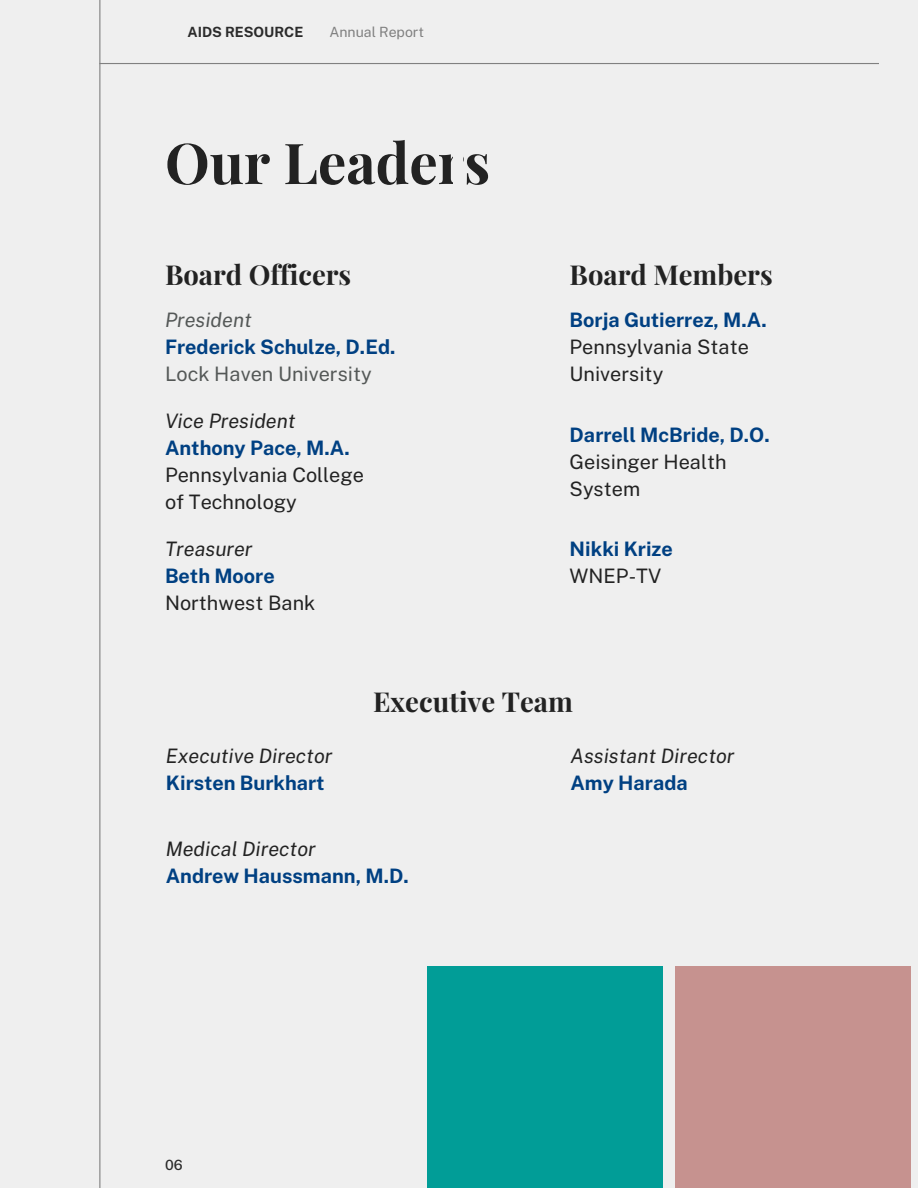
<style>
.page{position:relative;width:918px;height:1188px;background:#efefef}
.page>*{position:absolute;margin:0;border:0;box-sizing:border-box;transform-origin:0 0}
.t1{font:700 56.4px "Playfair Display";color:#222}
.t2{font:700 27.45px "Playfair Display";color:#222}
.t3{font:700 19.95px "Public Sans";color:#004082}
.t4{font:19.95px/27px "Public Sans";color:#222}
.t5{font:italic 19.95px "Public Sans";color:#222}
.t6{font:19.95px "Public Sans";color:#545857}
.t7{font:italic 19.95px "Public Sans";color:#545857}
.t8{font:700 14.1px "Public Sans";color:#2b2b2b}
.t9{font:14.1px "Public Sans";color:#808080}
.t10{font:500 14.1px "Public Sans";color:#2b2b2b}
</style>
<div class="page">
<hr style="left:99px;top:0;width:1px;height:1188px;background:#808080">
<hr style="left:99px;top:63px;width:780px;height:1px;background:#808080">
<div style="left:427px;top:966px;width:235px;height:222px;background:#019d97"></div>
<div style="left:675px;top:966px;width:235px;height:222px;background:#c6928f"></div>
<p class="t8" style="left:188px;top:23px;width:117px">AIDS RESOURCE</p>
<p class="t9" style="left:329px;top:23px;width:96px">Annual Report</p>
<p class="t1" style="left:165px;top:123px;width:327px">Our Leaders</p>
<p class="t2" style="left:165px;top:255px;width:188px">Board Officers</p>
<p class="t7" style="left:165px;top:309px;width:88px">President</p>
<p class="t3" style="left:165px;top:336px;width:232px">Frederick Schulze, D.Ed.</p>
<p class="t6" style="left:165px;top:363px;width:208px">Lock Haven University</p>
<p class="t5" style="left:165px;top:409px;width:132px">Vice President</p>
<p class="t3" style="left:165px;top:436px;width:186px">Anthony Pace, M.A.</p>
<p class="t4" style="left:165px;top:461px;width:200px">Pennsylvania College of Technology</p>
<p class="t5" style="left:165px;top:537px;width:89px">Treasurer</p>
<p class="t3" style="left:165px;top:564px;width:111px">Beth Moore</p>
<p class="t4" style="left:165px;top:589px;width:152px">Northwest Bank</p>
<p class="t2" style="left:570px;top:255px;width:205px">Board Members</p>
<p class="t3" style="left:570px;top:309px;width:199px">Borja Gutierrez, M.A.</p>
<p class="t4" style="left:570px;top:334px;width:181px">Pennsylvania State<br>University</p>
<p class="t3" style="left:570px;top:423px;width:202px">Darrell McBride, D.O.</p>
<p class="t4" style="left:570px;top:448px;width:158px">Geisinger Health<br>System</p>
<p class="t3" style="left:570px;top:537px;width:105px">Nikki Krize</p>
<p class="t4" style="left:570px;top:562px;width:93px">WNEP-TV</p>
<p class="t5" style="left:166px;top:744px;width:168px">Executive Director</p>
<p class="t3" style="left:166px;top:771px;width:160px">Kirsten Burkhart</p>
<p class="t2" style="left:373px;top:683px;width:201px">Executive Team</p>
<p class="t5" style="left:570px;top:744px;width:165px">Assistant Director</p>
<p class="t3" style="left:570px;top:771px;width:119px">Amy Harada</p>
<p class="t5" style="left:166px;top:837px;width:151px">Medical Director</p>
<p class="t3" style="left:166px;top:864px;width:245px">Andrew Haussmann, M.D.</p>
<p class="t10" style="left:165px;top:1156px;width:19px">06</p>
</div>
